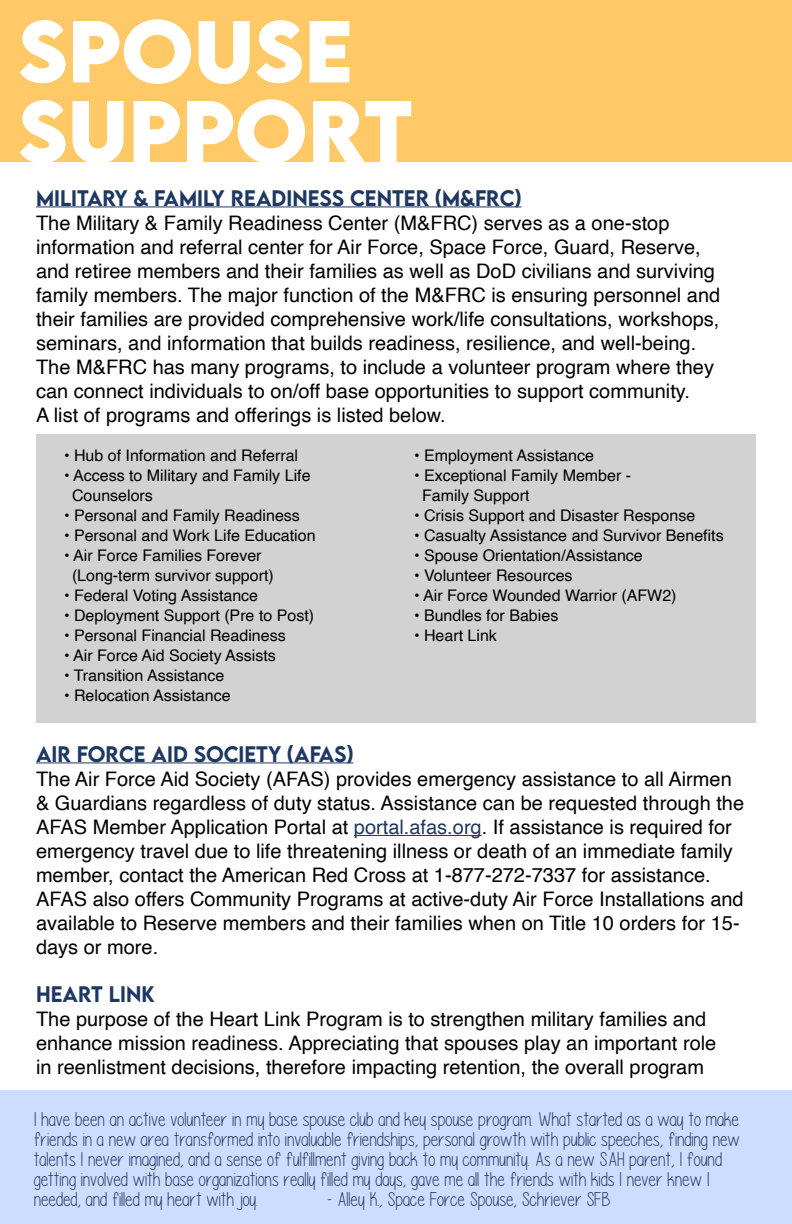
<style>
.page{position:relative;width:792px;height:1224px;background:#fff}
.page>*{position:absolute;margin:0;border:0;box-sizing:border-box;transform-origin:0 0}
.t1{font:700 78px/80px "LEMONMILK";color:#fff}
.t2{font:20px/24px "Helvetica";color:#000}
.t3{font:20px/20px "Please write me a song";color:#1f3862}
.t4{font:500 20px "LEMONMILK";color:#1f3862}
.t5{font:16px/20px "Helvetica";color:#000}
.s1{color:#1f3862}
</style>
<div class="page">
<div style="left:0;top:1090px;width:792px;height:134px;background:#cdf"></div>
<hr style="left:36px;top:207px;width:486px;height:1px;background:#1f3862">
<hr style="left:36px;top:763px;width:317px;height:1px;background:#1f3862">
<hr style="left:354px;top:835px;width:128px;height:1px;background:#1f3862">
<div style="left:0;top:0;width:792px;height:162px;background:#ffc967"></div>
<div style="left:36px;top:434px;width:720px;height:289px;background:#d2d2d2"></div>
<h1 class="t1" style="left:18px;top:12px;width:276px">SPOUSE<br>SU PPORT</h1>
<p class="t4" style="left:36px;top:185px;width:133px">MILITARY &amp; FAM</p>
<p class="t4" style="left:197px;top:185px;width:62px">ILY READ</p>
<p class="t4" style="left:286px;top:185px;width:20px">INESS</p>
<p class="t4" style="left:350px;top:185px;width:14px">CENTE</p>
<p class="t4" style="left:416px;top:185px;width:107px">R (M&amp;FRC)</p>
<p class="t2" style="left:36px;top:212px;width:686px">The Military &amp; Family Readiness Center (M&amp;FRC) serves as a one-stop information and referral center for Air Force, Space Force, Guard, Reserve, and retiree members and their families as well as DoD civilians and surviving family members. The major function of the M&amp;FRC is ensuring personnel and their families are provided comprehensive work/life consultations, workshops, seminars, and information that builds readiness, resilience, and well-being.<br>The M&amp;FRC has many programs, to include a volunteer program where they can connect individuals to on/off base opportunities to support community.<br>A list of programs and offerings is listed below.</p>
<p class="t5" style="left:64px;top:446px;width:236px">• Hub of Information and Referral</p>
<p class="t5" style="left:72px;top:466px;width:240px;text-indent:-8px">• Access to Military and Family Life<br>Counselors</p>
<p class="t5" style="left:64px;top:506px;width:237px">• Personal and Family Readiness</p>
<p class="t5" style="left:64px;top:526px;width:253px">• Personal and Work Life Education</p>
<p class="t5" style="left:72px;top:546px;width:203px;text-indent:-8px">• Air Force Families Forever (Long-term survivor support)</p>
<p class="t5" style="left:64px;top:586px;width:196px">• Federal Voting Assistance</p>
<p class="t5" style="left:64px;top:606px;width:252px">• Deployment Support (Pre to Post)</p>
<p class="t5" style="left:64px;top:626px;width:223px">• Personal Financial Readiness</p>
<p class="t5" style="left:64px;top:646px;width:213px">• Air Force Aid Society Assists</p>
<p class="t5" style="left:64px;top:666px;width:162px">• Transition Assistance</p>
<p class="t5" style="left:64px;top:686px;width:168px">• Relocation Assistance</p>
<p class="t5" style="left:414px;top:446px;width:181px">• Employment Assistance</p>
<p class="t5" style="left:422px;top:466px;width:211px;text-indent:-8px">• Exceptional Family Member -<br>Family Support</p>
<p class="t5" style="left:414px;top:506px;width:283px">• Crisis Support and Disaster Response</p>
<p class="t5" style="left:414px;top:526px;width:311px">• Casualty Assistance and Survivor Benefits</p>
<p class="t5" style="left:414px;top:546px;width:230px">• Spouse Orientation/Assistance</p>
<p class="t5" style="left:414px;top:566px;width:160px">• Volunteer Resources</p>
<p class="t5" style="left:414px;top:586px;width:264px">• Air Force Wounded Warrior (AFW2)</p>
<p class="t5" style="left:414px;top:606px;width:146px">• Bundles for Babies</p>
<p class="t5" style="left:414px;top:626px;width:84px">• Heart Link</p>
<p class="t4" style="left:36px;top:741px;width:319px">AIR FORCE AID SOCIETY (AFAS)</p>
<p class="t2" style="left:36px;top:768px;width:710px">The Air Force Aid Society (AFAS) provides emergency assistance to all Airmen &amp; Guardians regardless of duty status. Assistance can be requested through the AFAS Member Application Portal at <span class="s1">portal.afas.org</span>. If assistance is required for emergency travel due to life threatening illness or death of an immediate family member, contact the American Red Cross at 1-877-272-7337 for assistance.<br>AFAS also offers Community Programs at active-duty Air Force Installations and available to Reserve members and their families when on Title 10 orders for 15- days or more.</p>
<p class="t4" style="left:36px;top:981px;width:15px">HEA</p>
<p class="t4" style="left:78px;top:981px;width:78px">RT LINK</p>
<p class="t2" style="left:36px;top:1008px;width:682px">The purpose of the Heart Link Program is to strengthen military families and enhance mission readiness. Appreciating that spouses play an important role in reenlistment decisions, therefore impacting retention, the overall program</p>
<p class="t3" style="left:34px;top:1109px;width:708px">I have been an active volunteer in my base spouse club and key spouse program. What started as a way to make friends in a new area transformed into invaluable friendships, personal growth with public speeches, finding new talents I never imagined, and a sense of fulfillment giving back to my community. As a new SAH parent, I found getting involved with base organizations really filled my days, gave me all the friends with kids I never knew I needed, and filled my heart with joy.</p>
<p class="t3" style="left:327px;top:1189px;width:286px">- Alley K., Space Force Spouse, Schriever SFB</p>
</div>
